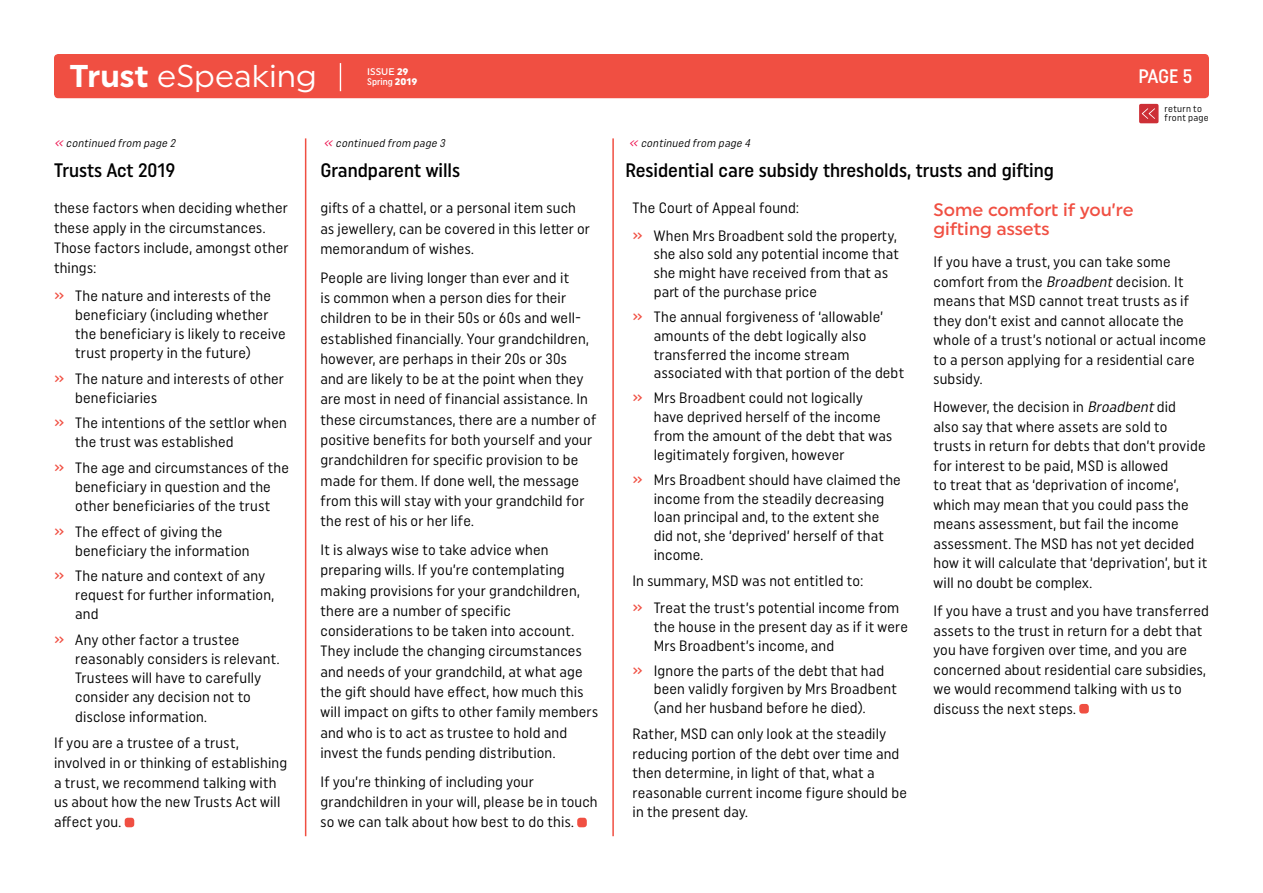
<style>
.page{position:relative;width:1263px;height:893px;background:#fff}
.page>*{position:absolute;margin:0;border:0;box-sizing:border-box;transform-origin:0 0}
.t1{font:31.5px "Uniform";color:#fff}
.t2{font:500 19.5px "Uniform Condensed";color:#000}
.t3{font:500 19.5px "Uniform Condensed";color:#fff}
.t4{font:500 18px/19.5px "Uniform";color:#f04f42}
.t5{font:15px/20.2px "Uniform Condensed";letter-spacing:.01em;color:#000}
.t6{font:italic 11.25px "Uniform Condensed";color:#000}
.t7{font:9.6px/9px "Uniform Condensed";letter-spacing:.03em;color:#000}
.t8{font:500 9.6px "Uniform Condensed";color:#fff}
.t9{font:500 9.6px "Uniform";color:#fff}
.s1{font-weight:700}
.s2{font-weight:900}
.s3{font-family:"Uniform";font-weight:900}
.s4{font-size:13.5px;color:#ed1651}
.s5{font-weight:500;color:#f04f42}
.s6{font-style:italic}
</style>
<div class="page">
<div style="left:54px;top:54px;width:1155px;height:44px;background:#f04f42;border-radius:4px"></div>
<svg style="left:340px;top:63px;width:1px;height:28px"></svg>
<div style="left:1139px;top:104px;width:19px;height:19px;background:#cd2f36;border-radius:2px"></div>
<svg style="left:1142px;top:108px;width:13px;height:11px"></svg>
<div style="left:125px;top:818px;width:9px;height:9px;background:#f04f42;border-radius:3px"></div>
<div style="left:577px;top:818px;width:10px;height:9px;background:#f04f42;border-radius:3px"></div>
<hr style="left:305px;top:138px;width:1px;height:698px;background:#f04f42">
<hr style="left:612px;top:138px;width:2px;height:698px;background:#f04f42">
<div style="left:1079px;top:704px;width:10px;height:9px;background:#f04f42;border-radius:3px"></div>
<h1 class="t1" style="left:70px;top:57px;width:249px"><span class="s1">Trust</span> eSpeaking</h1>
<h2 class="t3" style="left:1138px;top:64px;width:55px">PAGE 5</h2>
<p class="t7" style="left:1164px;top:104px;width:46px">return to front page</p>
<p class="t9" style="left:367px;top:65px;width:43px">ISSUE <span class="s2">29</span></p>
<p class="t8" style="left:367px;top:76px;width:52px">Spring <span class="s3">2019</span></p>
<p class="t6" style="left:54px;top:137px;width:125px"><span class="s4">«</span> continued from page 2</p>
<p class="t6" style="left:324px;top:137px;width:125px"><span class="s4">«</span> continued from page 3</p>
<p class="t6" style="left:629px;top:137px;width:125px"><span class="s4">«</span> continued from page 4</p>
<h2 class="t2" style="left:320px;top:159px;width:141px">Grandparent wills</h2>
<h2 class="t2" style="left:625px;top:159px;width:430px">Residential care subsidy thresholds, trusts and gifting</h2>
<p class="t5" style="left:632px;top:194px;width:266px;line-height:27.3px">The Court of Appeal found:<br><span class="s5">»</span> When Mrs Broadbent sold the property,</p>
<p class="t5" style="left:654px;top:245px;width:247px;line-height:18.8px">she also sold any potential income that she might have received from that as part of the purchase price</p>
<p class="t5" style="left:654px;top:307px;width:252px;line-height:18.8px;text-indent:-21px"><span class="s5">»</span> The annual forgiveness of ‘allowable’ amounts of the debt logically also transferred the income stream associated with that portion of the debt</p>
<p class="t5" style="left:654px;top:389px;width:240px;line-height:18.8px;text-indent:-21px"><span class="s5">»</span> Mrs Broadbent could not logically have deprived herself of the income from the amount of the debt that was legitimately forgiven, however</p>
<p class="t5" style="left:654px;top:470px;width:249px;line-height:18.8px;text-indent:-21px"><span class="s5">»</span> Mrs Broadbent should have claimed the income from the steadily decreasing loan principal and, to the extent she did not, she ‘deprived’ herself of that income.</p>
<p class="t5" style="left:632px;top:567px;width:268px;line-height:27.3px">In summary, MSD was not entitled to:<br><span class="s5">»</span> Treat the trust’s potential income from</p>
<p class="t5" style="left:654px;top:617px;width:256px;line-height:18.8px">the house in the present day as if it were<br>Mrs Broadbent’s income, and</p>
<p class="t5" style="left:654px;top:661px;width:244px;line-height:18.8px;text-indent:-21px"><span class="s5">»</span> Ignore the parts of the debt that had been validly forgiven by Mrs Broadbent (and her husband before he died).</p>
<p class="t5" style="left:632px;top:724px;width:276px;line-height:19.5px">Rather, MSD can only look at the steadily reducing portion of the debt over time and then determine, in light of that, what a reasonable current income figure should be in the present day.</p>
<h2 class="t2" style="left:54px;top:159px;width:123px">Trusts Act 2019</h2>
<p class="t4" style="left:933px;top:199px;width:202px">Some comfort if you’re gifting assets</p>
<p class="t5" style="left:933px;top:252px;width:274px;line-height:19.5px">If you have a trust, you can take some comfort from the <span class="s6">Broadbent</span>decision. It means that MSD cannot treat trusts as if they don’t exist and cannot allocate the whole of a trust’s notional or actual income to a person applying for a residential care subsidy.</p>
<p class="t5" style="left:933px;top:397px;width:275px;line-height:19.5px">However, the decision in <span class="s6">Broadbent</span>did<br>also say that where assets are sold to trusts in return for debts that don’t provide for interest to be paid, MSD is allowed<br>to treat that as ‘deprivation of income’, which may mean that you could pass the means assessment, but fail the income assessment. The MSD has not yet decided how it will calculate that ‘deprivation’, but it will no doubt be complex.</p>
<p class="t5" style="left:933px;top:601px;width:277px;line-height:19.5px">If you have a trust and you have transferred assets to the trust in return for a debt that you have forgiven over time, and you are concerned about residential care subsidies, we would recommend talking with us to discuss the next steps.</p>
<p class="t5" style="left:54px;top:198px;width:236px;line-height:19.8px">these factors when deciding whether these apply in the circumstances.<br>Those factors include, amongst other things:</p>
<p class="t5" style="left:75px;top:286px;width:212px;line-height:19.2px;text-indent:-21px"><span class="s5">»</span> The nature and interests of the beneficiary (including whether the beneficiary is likely to receive trust property in the future)</p>
<p class="t5" style="left:75px;top:368px;width:210px;line-height:19.2px;text-indent:-21px"><span class="s5">»</span> The nature and interests of other beneficiaries</p>
<p class="t5" style="left:75px;top:413px;width:213px;line-height:19px;text-indent:-21px"><span class="s5">»</span> The intentions of the settlor when the trust was established</p>
<p class="t5" style="left:54px;top:458px;width:237px;line-height:19px;text-align:center"><span class="s5">»</span> The age and circumstances of the beneficiary in question and the<br>other beneficiaries of the trust</p>
<p class="t5" style="left:75px;top:521px;width:176px;line-height:19.2px;text-indent:-21px"><span class="s5">»</span> The effect of giving the beneficiary the information</p>
<p class="t5" style="left:75px;top:566px;width:200px;line-height:19px;text-indent:-21px"><span class="s5">»</span> The nature and context of any request for further information, and</p>
<p class="t5" style="left:75px;top:630px;width:206px;line-height:19.2px;text-indent:-21px"><span class="s5">»</span> Any other factor a trustee reasonably considers is relevant.<br>Trustees will have to carefully consider any decision not to disclose information.</p>
<p class="t5" style="left:54px;top:732px;width:235px">If you are a trustee of a trust, involved in or thinking of establishing a trust, we recommend talking with us about how the new Trusts Act will affect you.</p>
<p class="t5" style="left:320px;top:198px;width:271px">gifts of a chattel, or a personal item such as jewellery, can be covered in this letter or memorandum of wishes.</p>
<p class="t5" style="left:320px;top:267px;width:277px">People are living longer than ever and it<br>is common when a person dies for their children to be in their 50s or 60s and well&shy;established financially. Your grandchildren, however, are perhaps in their 20s or 30s<br>and are likely to be at the point when they are most in need of financial assistance. In these circumstances, there are a number of positive benefits for both yourself and your grandchildren for specific provision to be made for them. If done well, the message from this will stay with your grandchild for the rest of his or her life.</p>
<p class="t5" style="left:320px;top:539px;width:279px">It is always wise to take advice when preparing wills. If you’re contemplating making provisions for your grandchildren, there are a number of specific considerations to be taken into account.<br>They include the changing circumstances and needs of your grandchild, at what age the gift should have effect, how much this will impact on gifts to other family members and who is to act as trustee to hold and invest the funds pending distribution.</p>
<p class="t5" style="left:320px;top:771px;width:279px">If you’re thinking of including your grandchildren in your will, please be in touch so we can talk about how best to do this.</p>
</div>
